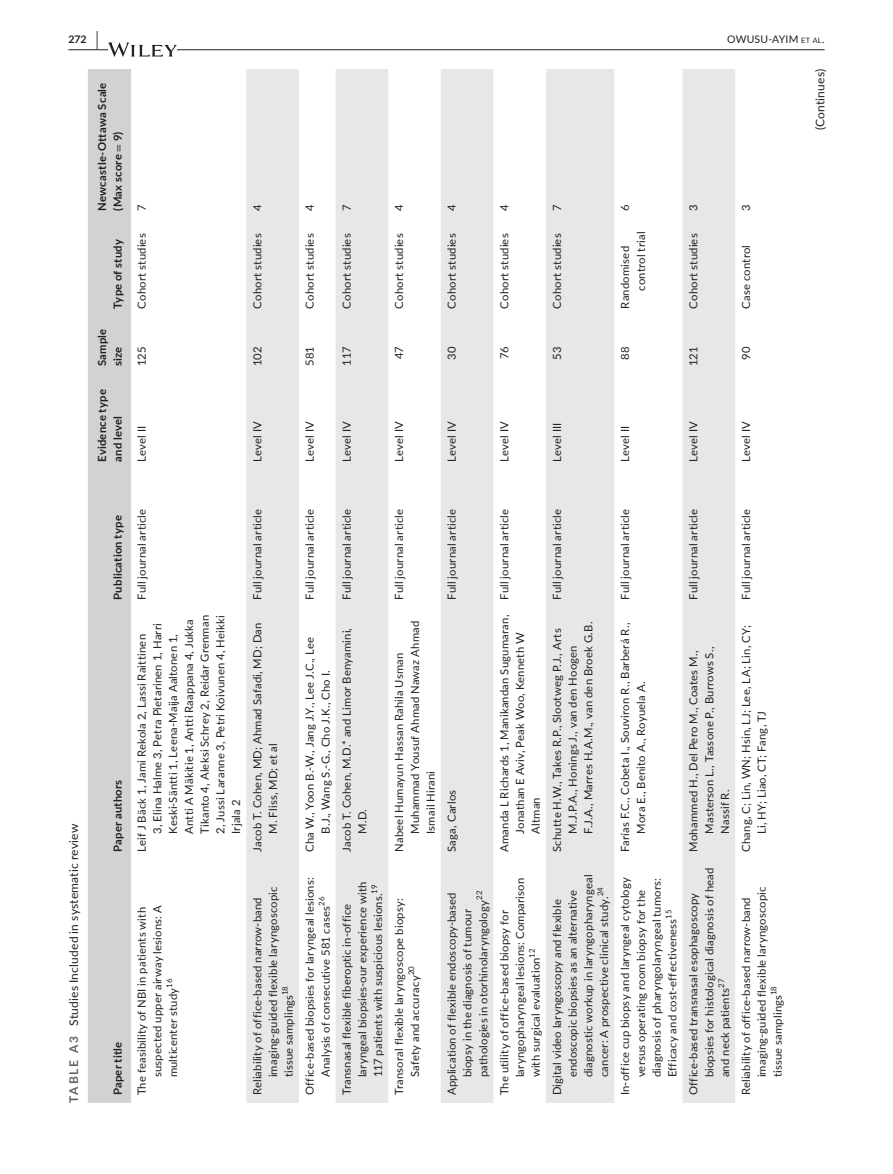
<style>
.page{position:relative;width:893px;height:1174px;background:#fff}
.page>*{position:absolute;margin:0;border:0;box-sizing:border-box;transform-origin:0 0}
.t1{font:12px "Lato";letter-spacing:.015em;color:#231f20}
.t2{font:11.25px/15.8px "Lato";letter-spacing:.015em;color:#231f20}
.t3{font:700 11.25px/15.8px "Lato";letter-spacing:.02em;color:#231f20}
.t4{font:10.5px "Lato";letter-spacing:.015em;color:#231f20}
.t5{font:700 10.5px "Lato";color:#231f20}
.t6{font:7.8px "Lato";color:#231f20}
.s1{font-size:19.5px}
.s2{font-size:7.35px}
.s3{font-family:"STIX";font-weight:400}
.s4{font-weight:700;color:#636366}
</style>
<div class="page">
<hr style="left:68px;top:49px;width:756px;height:1px;background:#231f20">
<svg style="left:108px;top:42px;width:69px;height:15px"></svg>
<div style="left:88px;top:69px;width:43px;height:1033px;background:#d1d2d4"></div>
<svg style="left:246px;top:69px;width:489px;height:1033px;fill:#e6e7e9"></svg>
<p class="t5" style="left:68px;top:31px;width:31px">272 <span class="s1">|</span></p>
<p class="t4" style="left:727px;top:31px;width:99px">OWUSU-AYIM <span class="s2">et al</span>.</p>
<p class="t3" style="left:94px;top:211px;width:130px;rotate:-90deg">Newcastle-Ottawa Scale (Max score <span class="s3">=</span> 9)</p>
<p class="t3" style="left:109px;top:309px;width:71px;rotate:-90deg">Type of study</p>
<p class="t3" style="left:94px;top:366px;width:39px;rotate:-90deg">Sample size</p>
<p class="t3" style="left:94px;top:462px;width:74px;rotate:-90deg">Evidence type and level</p>
<p class="t2" style="left:133px;top:211px;width:8px;rotate:-90deg">7</p>
<p class="t2" style="left:133px;top:309px;width:77px;rotate:-90deg">Cohort studies</p>
<p class="t2" style="left:133px;top:366px;width:21px;rotate:-90deg">125</p>
<p class="t2" style="left:133px;top:462px;width:38px;rotate:-90deg">Level II</p>
<p class="t2" style="left:249px;top:211px;width:8px;rotate:-90deg">4</p>
<p class="t2" style="left:301px;top:211px;width:8px;rotate:-90deg">4</p>
<p class="t2" style="left:338px;top:211px;width:8px;rotate:-90deg">7</p>
<p class="t2" style="left:391px;top:211px;width:8px;rotate:-90deg">4</p>
<p class="t2" style="left:443px;top:211px;width:8px;rotate:-90deg">4</p>
<p class="t2" style="left:496px;top:211px;width:8px;rotate:-90deg">4</p>
<p class="t2" style="left:549px;top:211px;width:8px;rotate:-90deg">7</p>
<p class="t2" style="left:617px;top:211px;width:8px;rotate:-90deg">6</p>
<p class="t2" style="left:685px;top:211px;width:8px;rotate:-90deg">3</p>
<p class="t2" style="left:738px;top:211px;width:8px;rotate:-90deg">3</p>
<p class="t2" style="left:249px;top:309px;width:77px;rotate:-90deg">Cohort studies</p>
<p class="t2" style="left:301px;top:309px;width:77px;rotate:-90deg">Cohort studies</p>
<p class="t2" style="left:338px;top:309px;width:77px;rotate:-90deg">Cohort studies</p>
<p class="t2" style="left:391px;top:309px;width:77px;rotate:-90deg">Cohort studies</p>
<p class="t2" style="left:443px;top:309px;width:77px;rotate:-90deg">Cohort studies</p>
<p class="t2" style="left:496px;top:309px;width:77px;rotate:-90deg">Cohort studies</p>
<p class="t2" style="left:549px;top:309px;width:77px;rotate:-90deg">Cohort studies</p>
<p class="t2" style="left:617px;top:291px;width:60px;text-indent:-18px;rotate:-90deg">Randomised control trial</p>
<p class="t2" style="left:685px;top:309px;width:77px;rotate:-90deg">Cohort studies</p>
<p class="t2" style="left:738px;top:309px;width:65px;rotate:-90deg">Case control</p>
<p class="t2" style="left:249px;top:366px;width:21px;rotate:-90deg">102</p>
<p class="t2" style="left:301px;top:366px;width:21px;rotate:-90deg">581</p>
<p class="t2" style="left:338px;top:365px;width:20px;rotate:-90deg">117</p>
<p class="t2" style="left:391px;top:359px;width:14px;rotate:-90deg">47</p>
<p class="t2" style="left:443px;top:360px;width:15px;rotate:-90deg">30</p>
<p class="t2" style="left:496px;top:359px;width:14px;rotate:-90deg">76</p>
<p class="t2" style="left:549px;top:360px;width:15px;rotate:-90deg">53</p>
<p class="t2" style="left:617px;top:360px;width:15px;rotate:-90deg">88</p>
<p class="t2" style="left:685px;top:366px;width:21px;rotate:-90deg">121</p>
<p class="t2" style="left:738px;top:360px;width:15px;rotate:-90deg">90</p>
<p class="t2" style="left:249px;top:462px;width:42px;rotate:-90deg">Level IV</p>
<p class="t2" style="left:301px;top:462px;width:42px;rotate:-90deg">Level IV</p>
<p class="t2" style="left:338px;top:462px;width:42px;rotate:-90deg">Level IV</p>
<p class="t2" style="left:391px;top:462px;width:42px;rotate:-90deg">Level IV</p>
<p class="t2" style="left:443px;top:462px;width:42px;rotate:-90deg">Level IV</p>
<p class="t2" style="left:496px;top:462px;width:42px;rotate:-90deg">Level IV</p>
<p class="t2" style="left:549px;top:462px;width:41px;rotate:-90deg">Level III</p>
<p class="t2" style="left:617px;top:462px;width:38px;rotate:-90deg">Level II</p>
<p class="t2" style="left:685px;top:462px;width:42px;rotate:-90deg">Level IV</p>
<p class="t2" style="left:738px;top:462px;width:42px;rotate:-90deg">Level IV</p>
<p class="t1" style="left:65px;top:1102px;width:280px;rotate:-90deg"><span class="s4">TABLE A3</span> Studies Included in systematic review</p>
<p class="t3" style="left:109px;top:599px;width:86px;rotate:-90deg">Publication type</p>
<p class="t3" style="left:109px;top:852px;width:74px;rotate:-90deg">Paper authors</p>
<p class="t3" style="left:109px;top:1095px;width:55px;rotate:-90deg">Paper title</p>
<p class="t2" style="left:133px;top:599px;width:92px;rotate:-90deg">Full journal article</p>
<p class="t2" style="left:133px;top:834px;width:220px;text-indent:-18px;rotate:-90deg">Leif J Bäck 1, Jami Rekola 2, Lassi Raittinen<br>3, Elina Halme 3, Petra Pietarinen 1, Harri Keski-Säntti 1, Leena-Maija Aaltonen 1, Antti A Mäkitie 1, Antti Raappana 4, Jukka Tikanto 4, Aleksi Schrey 2, Reidar Grenman 2, Jussi Laranne 3, Petri Koivunen 4, Heikki Irjala 2</p>
<p class="t2" style="left:133px;top:1077px;width:173px;text-indent:-18px;rotate:-90deg">The feasibility of NBI in patients with suspected upper airway lesions: A multicenter study</p>
<p class="t6" style="left:164px;top:988px;width:11px;rotate:-90deg">16</p>
<p class="t2" style="left:249px;top:599px;width:92px;rotate:-90deg">Full journal article</p>
<p class="t2" style="left:249px;top:834px;width:213px;text-indent:-18px;rotate:-90deg">Jacob T. Cohen, MD; Ahmad Safadi, MD; Dan<br>M. Fliss, MD; et al</p>
<p class="t2" style="left:249px;top:1077px;width:192px;text-indent:-18px;rotate:-90deg">Reliability of office-based narrow-band imaging-guided flexible laryngoscopic tissue samplings</p>
<p class="t6" style="left:279px;top:995px;width:11px;rotate:-90deg">18</p>
<p class="t2" style="left:301px;top:599px;width:92px;rotate:-90deg">Full journal article</p>
<p class="t2" style="left:338px;top:599px;width:92px;rotate:-90deg">Full journal article</p>
<p class="t2" style="left:301px;top:834px;width:198px;text-indent:-18px;rotate:-90deg">Cha W., Yoon B.-W., Jang J.Y., Lee J.C., Lee<br>B.J., Wang S.-G., Cho J.K., Cho I.</p>
<p class="t2" style="left:338px;top:834px;width:207px;text-indent:-18px;rotate:-90deg">Jacob T. Cohen, M.D.* and Limor Benyamini,<br>M.D.</p>
<p class="t2" style="left:301px;top:1077px;width:201px;text-indent:-18px;rotate:-90deg">Office-based biopsies for laryngeal lesions:<br>Analysis of consecutive 581 cases</p>
<p class="t6" style="left:316px;top:906px;width:11px;rotate:-90deg">26</p>
<p class="t2" style="left:338px;top:1077px;width:197px;text-indent:-18px;rotate:-90deg">Transnasal flexible fiberoptic in-office laryngeal biopsies-our experience with<br>117 patients with suspicious lesions.</p>
<p class="t6" style="left:369px;top:893px;width:10px;rotate:-90deg">19</p>
<p class="t2" style="left:391px;top:599px;width:92px;rotate:-90deg">Full journal article</p>
<p class="t2" style="left:391px;top:834px;width:214px;text-indent:-18px;rotate:-90deg">Nabeel Humayun Hassan Rahila Usman<br>Muhammad Yousuf Ahmad Nawaz Ahmad<br>Ismail Hirani</p>
<p class="t2" style="left:391px;top:1077px;width:181px;text-indent:-18px;rotate:-90deg">Transoral flexible laryngoscope biopsy:<br>Safety and accuracy</p>
<p class="t6" style="left:406px;top:975px;width:11px;rotate:-90deg">20</p>
<p class="t2" style="left:443px;top:599px;width:92px;rotate:-90deg">Full journal article</p>
<p class="t2" style="left:496px;top:599px;width:92px;rotate:-90deg">Full journal article</p>
<p class="t2" style="left:549px;top:599px;width:92px;rotate:-90deg">Full journal article</p>
<p class="t2" style="left:617px;top:599px;width:92px;rotate:-90deg">Full journal article</p>
<p class="t2" style="left:685px;top:599px;width:92px;rotate:-90deg">Full journal article</p>
<p class="t2" style="left:738px;top:599px;width:92px;rotate:-90deg">Full journal article</p>
<p class="t2" style="left:443px;top:852px;width:63px;rotate:-90deg">Saga, Carlos</p>
<p class="t2" style="left:496px;top:834px;width:221px;text-indent:-18px;rotate:-90deg">Amanda L Richards 1, Manikandan Sugumaran,<br>Jonathan E Aviv, Peak Woo, Kenneth W<br>Altman</p>
<p class="t2" style="left:549px;top:834px;width:214px;text-indent:-18px;rotate:-90deg">Schutte H.W., Takes R.P., Slootweg P.J., Arts<br>M.J.P.A., Honings J., van den Hoogen<br>F.J.A., Marres H.A.M., van den Broek G.B.</p>
<p class="t2" style="left:617px;top:834px;width:212px;text-indent:-18px;rotate:-90deg">Farías F.C., Cobeta I., Souviron R., Barberá R.,<br>Mora E., Benito A., Royuela A.</p>
<p class="t2" style="left:685px;top:834px;width:188px;text-indent:-18px;rotate:-90deg">Mohammed H., Del Pero M., Coates M.,<br>Masterson L., Tassone P., Burrows S.,<br>Nassif R.</p>
<p class="t2" style="left:738px;top:834px;width:210px;text-indent:-18px;rotate:-90deg">Chang, C; Lin, WN; Hsin, LJ; Lee, LA; Lin, CY;<br>Li, HY; Liao, CT; Fang, TJ</p>
<p class="t6" style="left:474px;top:899px;width:11px;rotate:-90deg">22</p>
<p class="t2" style="left:443px;top:1077px;width:187px;text-indent:-18px;rotate:-90deg">Application of flexible endoscopy-based biopsy in the diagnosis of tumour pathologies in otorhinolaryngology</p>
<p class="t2" style="left:496px;top:1077px;width:201px;text-indent:-18px;rotate:-90deg">The utility of office-based biopsy for laryngopharyngeal lesions: Comparison with surgical evaluation</p>
<p class="t6" style="left:526px;top:958px;width:11px;rotate:-90deg">12</p>
<p class="t2" style="left:549px;top:1077px;width:204px;text-indent:-18px;rotate:-90deg">Digital video laryngoscopy and flexible endoscopic biopsies as an alternative diagnostic workup in laryngopharyngeal cancer: A prospective clinical study.</p>
<p class="t6" style="left:595px;top:896px;width:11px;rotate:-90deg">24</p>
<p class="t2" style="left:617px;top:1077px;width:202px;text-indent:-18px;rotate:-90deg">In-office cup biopsy and laryngeal cytology versus operating room biopsy for the diagnosis of pharyngolaryngeal tumors:<br>Efficacy and cost-effectiveness</p>
<p class="t6" style="left:663px;top:919px;width:11px;rotate:-90deg">15</p>
<p class="t2" style="left:685px;top:1077px;width:211px;text-indent:-18px;rotate:-90deg">Office-based transnasal esophagoscopy biopsies for histological diagnosis of head and neck patients</p>
<p class="t6" style="left:716px;top:987px;width:11px;rotate:-90deg">27</p>
<p class="t2" style="left:738px;top:1077px;width:192px;text-indent:-18px;rotate:-90deg">Reliability of office-based narrow-band imaging-guided flexible laryngoscopic tissue samplings</p>
<p class="t6" style="left:768px;top:995px;width:11px;rotate:-90deg">18</p>
<p class="t1" style="left:812px;top:130px;width:63px;rotate:-90deg">(Continues)</p>
</div>
